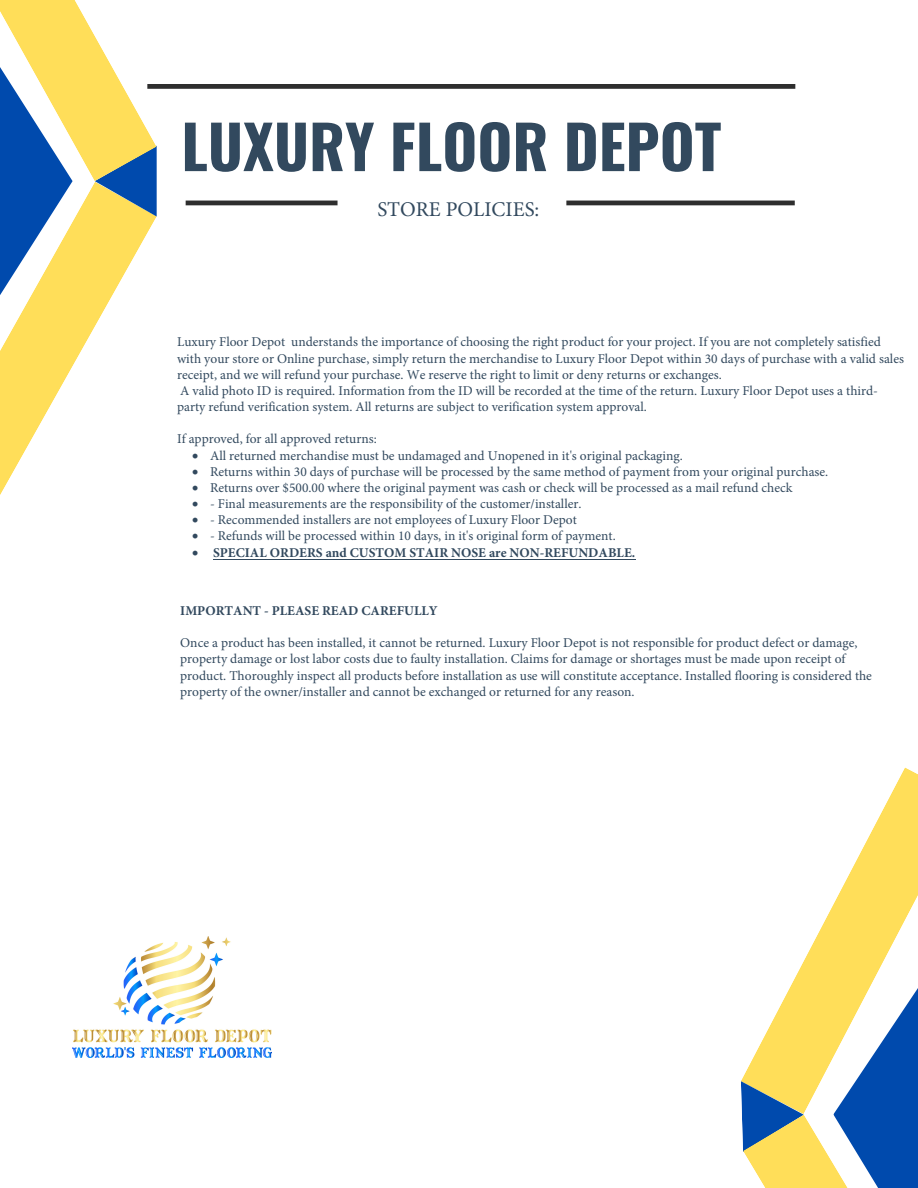
<style>
.page{position:relative;width:918px;height:1188px;background:#fff}
.page>*{position:absolute;margin:0;border:0;box-sizing:border-box;transform-origin:0 0}
.t1{font:700 59.85px "Oswald";color:#32495e}
.t2{font:21px "Minion Pro";color:#32495e}
.t3{font:13.5px/16.2px "Minion Pro";color:#32495e}
.t4{font:700 13.5px "Minion Pro";color:#32495e}
</style>
<div class="page">
<svg style="left:0;top:353px;width:80px;height:142px;fill:#ffde5c"></svg>
<svg style="left:821px;top:767px;width:97px;height:161px;fill:#ffde59"></svg>
<svg style="left:0;top:0;width:157px;height:353px"></svg>
<svg style="left:741px;top:928px;width:177px;height:260px"></svg>
<div style="left:147px;top:84px;width:648px;height:5px;background:#2e2e2e"></div>
<hr style="left:186px;top:201px;width:152px;height:4px;background:#2e2e2e">
<hr style="left:566px;top:201px;width:229px;height:4px;background:#2e2e2e">
<img style="left:73px;top:936px;width:199px;height:122px">
<hr style="left:213px;top:559px;width:422px;height:1px;background:#32495e">
<h1 class="t1" style="left:181px;top:100px;width:542px">LUXURY FLOOR DEPOT</h1>
<h2 class="t2" style="left:377px;top:195px;width:164px">STORE POLICIES:</h2>
<p class="t3" style="left:177px;top:334px;width:728px">Luxury Floor Depot understands the importance of choosing the right product for your project. If you are not completely satisfied with your store or Online purchase, simply return the merchandise to Luxury Floor Depot within 30 days of purchase with a valid sales receipt, and we will refund your purchase. We reserve the right to limit or deny returns or exchanges.<br>A valid photo ID is required. Information from the ID will be recorded at the time of the return. Luxury Floor Depot uses a third&shy;party refund verification system. All returns are subject to verification system approval.</p>
<p class="t3" style="left:177px;top:431px;width:201px">If approved, for all approved returns:</p>
<p class="t3" style="left:192px;top:447px;width:492px">• All returned merchandise must be undamaged and Unopened in it's original packaging.</p>
<p class="t3" style="left:192px;top:463px;width:638px">• Returns within 30 days of purchase will be processed by the same method of payment from your original purchase.</p>
<p class="t3" style="left:192px;top:480px;width:602px">• Returns over $500.00 where the original payment was cash or check will be processed as a mail refund check</p>
<p class="t3" style="left:192px;top:496px;width:391px">• - Final measurements are the responsibility of the customer/installer.</p>
<p class="t3" style="left:192px;top:512px;width:386px">• - Recommended installers are not employees of Luxury Floor Depot</p>
<p class="t3" style="left:192px;top:528px;width:425px">• - Refunds will be processed within 10 days, in it's original form of payment.</p>
<p class="t4" style="left:192px;top:543px;width:445px">• SPECIAL ORDERS and CUSTOM STAIR NOSE are NON-REFUNDABLE.</p>
<p class="t4" style="left:180px;top:601px;width:259px">IMPORTANT - PLEASE READ CAREFULLY</p>
<p class="t3" style="left:180px;top:635px;width:693px">Once a product has been installed, it cannot be returned. Luxury Floor Depot is not responsible for product defect or damage, property damage or lost labor costs due to faulty installation. Claims for damage or shortages must be made upon receipt of product. Thoroughly inspect all products before installation as use will constitute acceptance. Installed flooring is considered the property of the owner/installer and cannot be exchanged or returned for any reason.</p>
</div>
